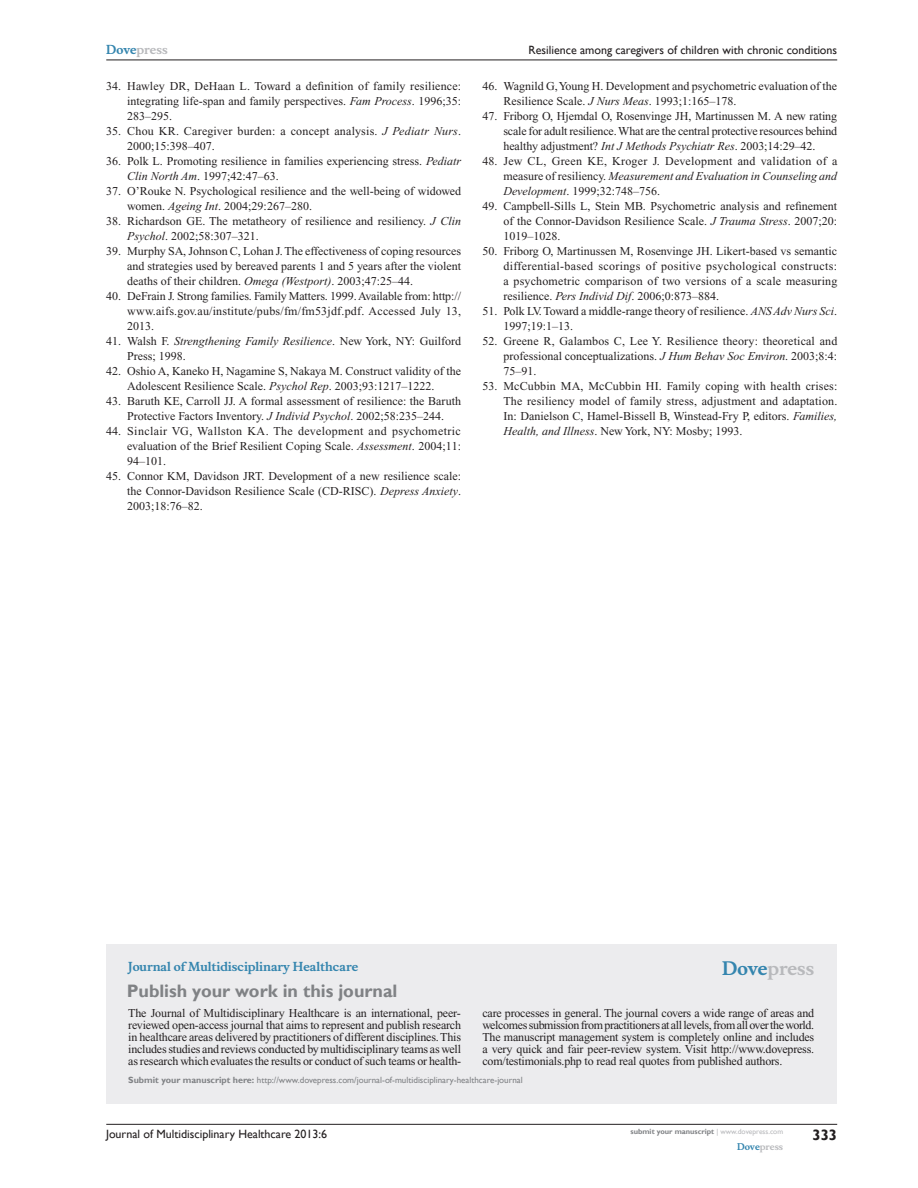
<style>
.page{position:relative;width:918px;height:1188px;background:#fff}
.page>*{position:absolute;margin:0;border:0;box-sizing:border-box;transform-origin:0 0}
.PromBx-H1{font:700 18px "Gill Sans";color:#808285}
.PromBx-Brand{font:700 18px "Musee";color:#b8b9bc}
.t1{font:700 15px "Gill Sans";color:#231f20}
.RefNL2{font:12px/15px "Times New Roman";color:#231f20;text-align:justify}
.PromBx-Tx{font:12px/12px "Times New Roman";letter-spacing:-.015em;color:#231f20;text-align:justify}
.t2{font:12px "Gill Sans";color:#231f20}
.RefNL2-2{font:12px/15px "Times New Roman";letter-spacing:.02em;color:#231f20}
.PromBx-JrnlName{font:700 12px "Musee";color:#3485ae}
.t3{font:700 12px "Musee";color:#b8b9bc}
.PromBx-SubmitMssWebA{font:9px "Gill Sans";color:#808285}
.t4{font:700 9px "Musee";color:#b8b9bc}
.t5{font:700 7.5px "Gill Sans";color:#808285}
.s1{color:#3485ae}
.s2{font-style:italic}
.s3{font-weight:700}
.s4{font-weight:400;color:#b8b9bc}
</style>
<div class="page">
<div style="left:106px;top:944px;width:731px;height:159px;background:#ececee"></div>
<hr style="left:106px;top:1124px;width:731px;height:1px;background:#231f20">
<hr style="left:106px;top:60px;width:731px;height:1px;background:#231f20">
<p class="t3" style="left:106px;top:43px;width:63px"><span class="s1">Dove</span>press</p>
<p class="RefNL2" style="left:127px;top:79px;width:336px;text-indent:-21px">34. Hawley DR, DeHaan L. Toward a definition of family resilience: integrating life-span and family perspectives. <span class="s2">Fam Process</span>. 1996;35:<br>283–295.</p>
<p class="RefNL2-2" style="left:127px;top:124px;width:335px;text-indent:-21px">35. Chou KR. Caregiver burden: a concept analysis. <span class="s2">J Pediatr Nurs</span>.<br>2000;15:398–407.</p>
<p class="RefNL2" style="left:127px;top:154px;width:335px;text-indent:-21px">36. Polk L. Promoting resilience in families experiencing stress. <span class="s2">Pediatr<br>Clin North Am</span>. 1997;42:47–63.</p>
<p class="RefNL2" style="left:127px;top:184px;width:335px;text-indent:-21px">37. O’Rouke N. Psychological resilience and the well-being of widowed women. <span class="s2">Ageing Int</span>. 2004;29:267–280.</p>
<p class="RefNL2" style="left:127px;top:214px;width:335px;text-indent:-21px">38. Richardson GE. The metatheory of resilience and resiliency. <span class="s2">J Clin<br>Psychol</span>. 2002;58:307–321.</p>
<p class="RefNL2" style="left:127px;top:244px;width:335px;text-indent:-21px">39. Murphy SA, Johnson C, Lohan J. The effectiveness of coping resources and strategies used by bereaved parents 1 and 5 years after the violent deaths of their children. <span class="s2">Omega (Westport)</span>. 2003;47:25–44.</p>
<p class="RefNL2" style="left:127px;top:289px;width:335px;text-indent:-21px">40. DeFrain J. Strong families. Family Matters. 1999. Available from: http:// www.aifs.gov.au/institute/pubs/fm/fm53jdf.pdf. Accessed July 13, 2013.</p>
<p class="RefNL2" style="left:127px;top:334px;width:335px;text-indent:-21px">41. Walsh F. <span class="s2">Strengthening Family Resilience</span>. New York, NY: Guilford<br>Press; 1998.</p>
<p class="RefNL2" style="left:106px;top:364px;width:356px;text-align:center">42. Oshio A, Kaneko H, Nagamine S, Nakaya M. Construct validity of the<br>Adolescent Resilience Scale. <span class="s2">Psychol Rep</span>. 2003;93:1217–1222.</p>
<p class="RefNL2" style="left:106px;top:394px;width:356px;text-align:center">43. Baruth KE, Carroll JJ. A formal assessment of resilience: the Baruth<br>Protective Factors Inventory. <span class="s2">J Individ Psychol</span>. 2002;58:235–244.</p>
<p class="RefNL2" style="left:127px;top:424px;width:335px;text-indent:-21px">44. Sinclair VG, Wallston KA. The development and psychometric evaluation of the Brief Resilient Coping Scale. <span class="s2">Assessment</span>. 2004;11:<br>94–101.</p>
<p class="RefNL2" style="left:127px;top:469px;width:335px;text-indent:-21px">45. Connor KM, Davidson JRT. Development of a new resilience scale: the Connor-Davidson Resilience Scale (CD-RISC). <span class="s2">Depress Anxiety</span>.<br>2003;18:76–82.</p>
<p class="t2" style="left:529px;top:43px;width:310px">Resilience among caregivers of children with chronic conditions</p>
<p class="RefNL2" style="left:503px;top:79px;width:335px;text-indent:-21px">46. Wagnild G, Young H. Development and psychometric evaluation of the<br>Resilience Scale. <span class="s2">J Nurs Meas</span>. 1993;1:165–178.</p>
<p class="RefNL2" style="left:503px;top:109px;width:335px;text-indent:-21px">47. Friborg O, Hjemdal O, Rosenvinge JH, Martinussen M. A new rating scale for adult resilience. What are the central protective resources behind healthy adjustment? <span class="s2">Int J Methods Psychiatr Res</span>. 2003;14:29–42.</p>
<p class="RefNL2" style="left:503px;top:154px;width:335px;text-indent:-21px">48. Jew CL, Green KE, Kroger J. Development and validation of a measure of resiliency. <span class="s2">Measurement and Evaluation in Counseling and Development</span>. 1999;32:748–756.</p>
<p class="RefNL2" style="left:503px;top:199px;width:335px;text-indent:-21px">49. Campbell-Sills L, Stein MB. Psychometric analysis and refinement of the Connor-Davidson Resilience Scale. <span class="s2">J Trauma Stress</span>. 2007;20:<br>1019–1028.</p>
<p class="RefNL2" style="left:503px;top:244px;width:336px;text-indent:-21px">50. Friborg O, Martinussen M, Rosenvinge JH. Likert-based vs semantic differential-based scorings of positive psychological constructs: a psychometric comparison of two versions of a scale measuring resilience. <span class="s2">Pers Individ Dif</span>. 2006;0:873–884.</p>
<p class="RefNL2" style="left:503px;top:304px;width:335px;text-indent:-21px">51. Polk LV. Toward a middle-range theory of resilience. <span class="s2">ANS Adv Nurs Sci</span>.<br>1997;19:1–13.</p>
<p class="RefNL2" style="left:503px;top:334px;width:335px;text-indent:-21px">52. Greene R, Galambos C, Lee Y. Resilience theory: theoretical and professional conceptualizations. <span class="s2">J Hum Behav Soc Environ</span>. 2003;8:4:<br>75–91.</p>
<p class="RefNL2" style="left:503px;top:379px;width:336px;text-indent:-21px">53. McCubbin MA, McCubbin HI. Family coping with health crises:<br>The resiliency model of family stress, adjustment and adaptation.<br>In: Danielson C, Hamel-Bissell B, Winstead-Fry P, editors. <span class="s2">Families, Health, and Illness</span>. New York, NY: Mosby; 1993.</p>
<p class="PromBx-JrnlName" style="left:128px;top:959px;width:231px">Journal of Multidisciplinary Healthcare</p>
<p class="PromBx-H1" style="left:127px;top:980px;width:272px">Publish your work in this journal</p>
<p class="PromBx-Brand" style="left:722px;top:958px;width:94px"><span class="s1">Dove</span>press</p>
<p class="PromBx-Tx" style="left:128px;top:1007px;width:334px">The Journal of Multidisciplinary Healthcare is an international, peer&shy;reviewed open-access journal that aims to represent and publish research in healthcare areas delivered by practitioners of different disciplines. This includes studies and reviews conducted by multidisciplinary teams as well as research which evaluates the results or conduct of such teams or health-</p>
<p class="PromBx-Tx" style="left:482px;top:1007px;width:333px">care processes in general. The journal covers a wide range of areas and welcomes submission from practitioners at all levels, from all over the world.<br>The manuscript management system is completely online and includes a very quick and fair peer-review system. Visit http://www.dovepress. com/testimonials.php to read real quotes from published authors.</p>
<p class="PromBx-SubmitMssWebA" style="left:128px;top:1075px;width:396px"><span class="s3">Submit your manuscript here:</span> http://www.dovepress.com/journal-of-multidisciplinary-healthcare-journal</p>
<p class="t2" style="left:106px;top:1127px;width:222px">Journal of Multidisciplinary Healthcare 2013:6</p>
<p class="t5" style="left:631px;top:1127px;width:154px">submit your manuscript <span class="s4">| www.dovepress.com</span></p>
<p class="t4" style="left:737px;top:1141px;width:48px"><span class="s1">Dove</span>press</p>
<p class="t1" style="left:812px;top:1126px;width:26px">333</p>
</div>
